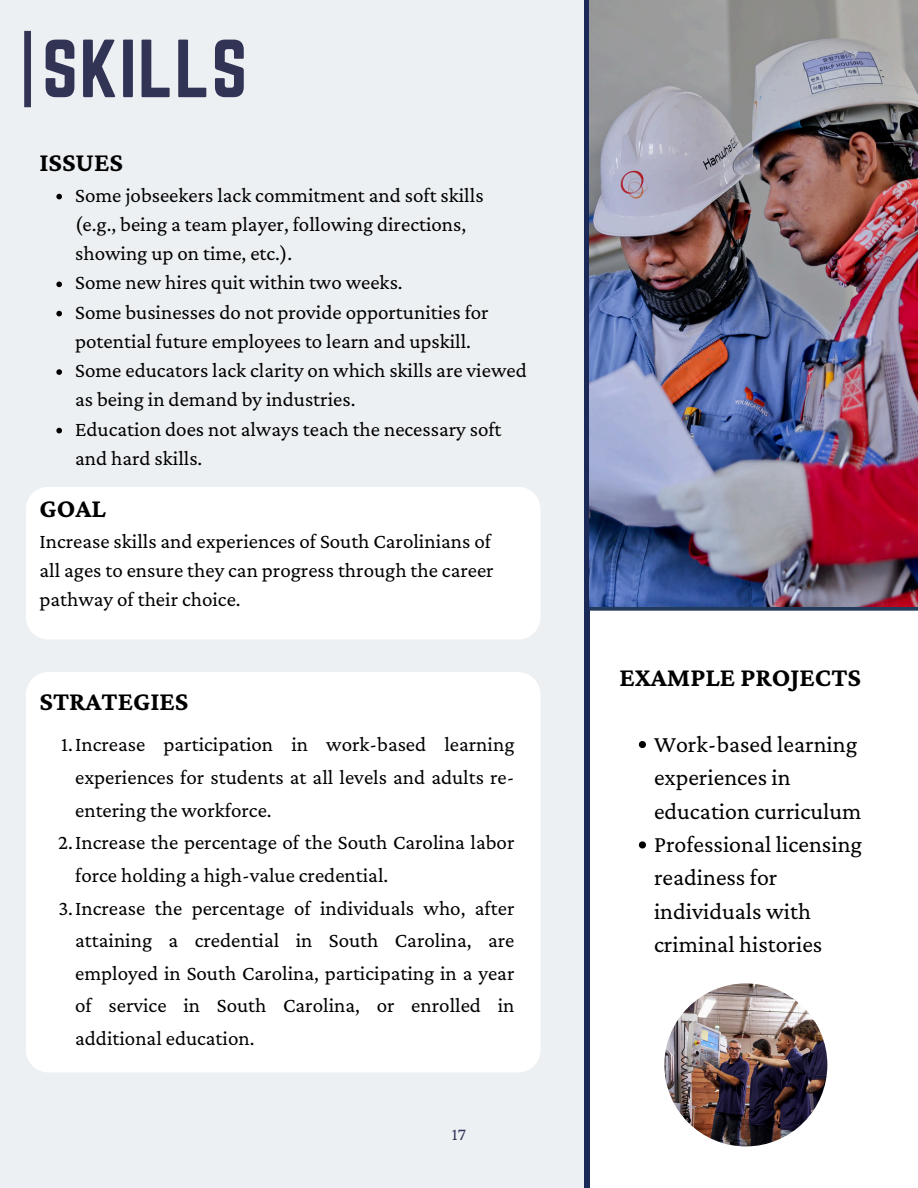
<style>
.page{position:relative;width:918px;height:1188px;background:#edf0f2}
.page>*{position:absolute;margin:0;border:0;box-sizing:border-box;transform-origin:0 0}
.t1{font:72px "Norwester";letter-spacing:.02em;color:#323456}
.t2{font:700 27px "Crimson Pro";color:#000}
.t3{font:24px/33.5px "Crimson Pro";color:#000}
.t4{font:21px/29.2px "Crimson Pro";color:#000}
.t5{font:17.85px "Crimson Pro";color:#323456}
</style>
<div class="page">
<div style="left:24px;top:31px;width:7px;height:76px;background:#323456"></div>
<div style="left:587px;top:608px;width:331px;height:580px;background:#fff"></div>
<div style="left:584px;top:0;width:5px;height:1188px;background:#1b2958"></div>
<div style="left:26px;top:487px;width:514px;height:152px;background:#fff"></div>
<div style="left:26px;top:672px;width:514px;height:400px;background:#fff"></div>
<div style="left:589px;top:606px;width:329px;height:5px;background:#233c5b"></div>
<img style="left:664px;top:983px;width:163px;height:163px;border-radius:50%">
<img style="left:589px;top:0;width:329px;height:606px">
<svg style="left:56px;top:194px;width:6px;height:5px"></svg>
<svg style="left:56px;top:282px;width:6px;height:5px"></svg>
<svg style="left:56px;top:311px;width:6px;height:5px"></svg>
<svg style="left:56px;top:369px;width:6px;height:6px"></svg>
<svg style="left:56px;top:428px;width:6px;height:5px"></svg>
<svg style="left:639px;top:741px;width:7px;height:7px"></svg>
<svg style="left:639px;top:841px;width:7px;height:8px"></svg>
<p class="t1" style="left:42px;top:25px;width:207px">SKILLS</p>
<p class="t2" style="left:40px;top:147px;width:85px">ISSUES</p>
<p class="t4" style="left:75px;top:180px;width:453px">Some jobseekers lack commitment and soft skills (e.g., being a team player, following directions, showing up on time, etc.).<br>Some new hires quit within two weeks.<br>Some businesses do not provide opportunities for potential future employees to learn and upskill.<br>Some educators lack clarity on which skills are viewed as being in demand by industries.<br>Education does not always teach the necessary soft and hard skills.</p>
<p class="t2" style="left:40px;top:493px;width:68px">GOAL</p>
<p class="t4" style="left:40px;top:526px;width:456px">Increase skills and experiences of South Carolinians of all ages to ensure they can progress through the career pathway of their choice.</p>
<p class="t2" style="left:40px;top:686px;width:150px">STRATEGIES</p>
<h2 class="t4" style="left:75px;top:728px;width:441px;line-height:32.7px;text-align:justify;text-indent:-14px">1.Increase participation in work-based learning experiences for students at all levels and adults re&shy;entering the workforce.</h2>
<p class="t4" style="left:75px;top:826px;width:441px;line-height:32.7px;text-indent:-17px">2.Increase the percentage of the South Carolina labor force holding a high-value credential.</p>
<p class="t4" style="left:75px;top:891px;width:441px;line-height:32.7px;text-align:justify;text-indent:-17px">3.Increase the percentage of individuals who, after attaining a credential in South Carolina, are employed in South Carolina, participating in a year of service in South Carolina, or enrolled in additional education.</p>
<p class="t5" style="left:452px;top:1124px;width:16px">17</p>
<p class="t2" style="left:620px;top:661px;width:243px">EXAMPLE PROJECTS</p>
<p class="t3" style="left:654px;top:727px;width:210px">Work-based learning experiences in education curriculum<br>Professional licensing readiness for individuals with criminal histories</p>
</div>
